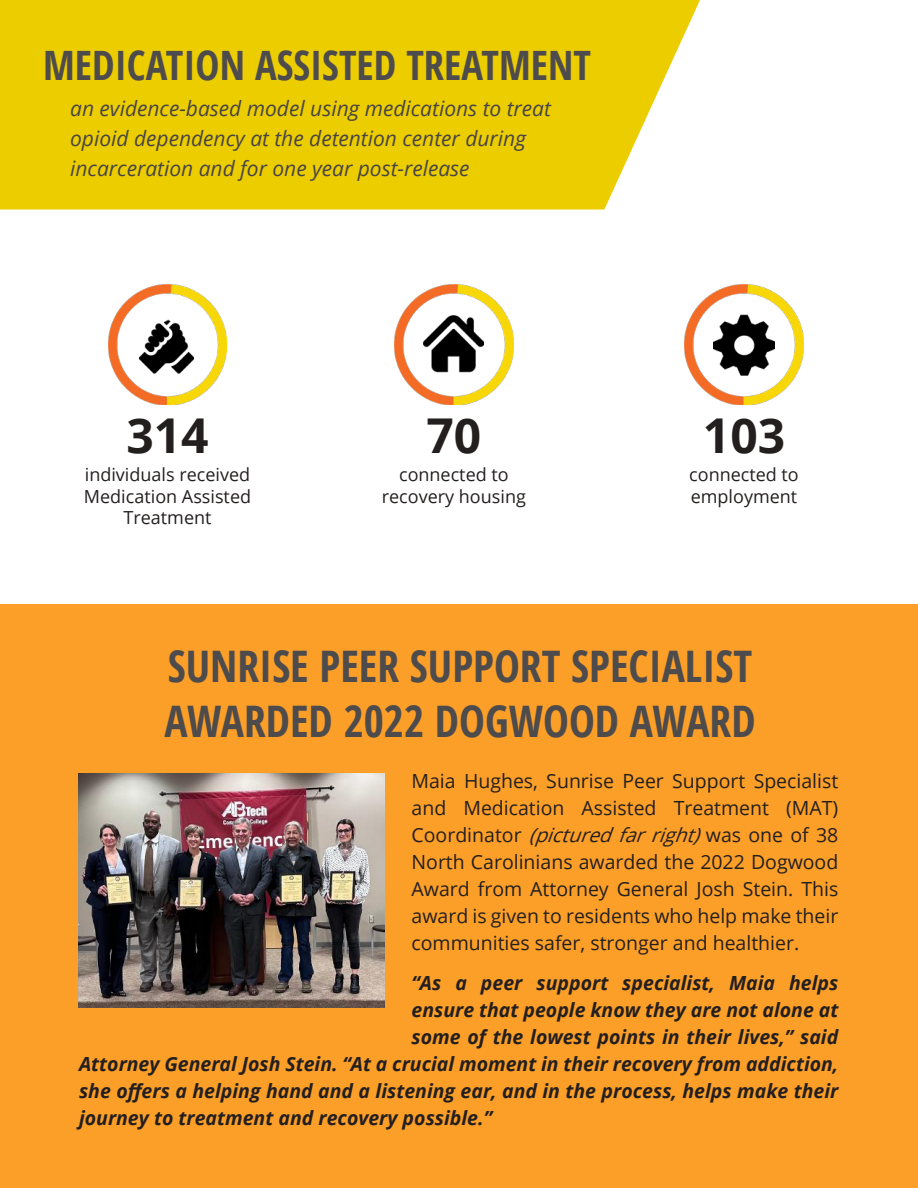
<style>
.page{position:relative;width:918px;height:1188px;background:#fff}
.page>*{position:absolute;margin:0;border:0;box-sizing:border-box;transform-origin:0 0}
.t1{font:700 48px "Open Sans";color:#241f1f}
.t2{font:700 condensed 43.5px/54.8px "Open Sans";color:#4e4b4c}
.t3{font:700 condensed 40.5px "Open Sans";color:#4e4b4c}
.t4{font:italic 21px/30px "Open Sans";color:#484445}
.t5{font:italic 700 19.5px "Open Sans";color:#241f1f}
.t6{font:19.5px/27px "Open Sans";color:#241f1f;text-align:justify}
.t7{font:18px/21.6px "Open Sans";color:#241f1f;text-align:center}
.s1{font-style:italic}
</style>
<div class="page">
<svg style="left:0;top:0;width:700px;height:210px;background:#edd011"></svg>
<img style="left:685px;top:285px;width:118px;height:120px">
<img style="left:108px;top:285px;width:119px;height:120px">
<img style="left:140px;top:319px;width:54px;height:54px">
<img style="left:395px;top:285px;width:118px;height:120px">
<img style="left:713px;top:314px;width:62px;height:61px">
<div style="left:0;top:605px;width:918px;height:583px;background:#fc9f28"></div>
<img style="left:78px;top:773px;width:307px;height:235px">
<h3 class="t3" style="left:43px;top:37px;width:549px">MEDICATION ASSISTED TREATMENT</h3>
<p class="t4" style="left:70px;top:93px;width:482px">an evidence-based model using medications to treat opioid dependency at the detention center during incarceration and for one year post-release</p>
<h1 class="t1" style="left:126px;top:401px;width:84px">314</h1>
<p class="t7" style="left:84px;top:463px;width:169px">individuals received<br>Medication Assisted<br>Treatment</p>
<h1 class="t1" style="left:427px;top:401px;width:56px">70</h1>
<p class="t7" style="left:382px;top:463px;width:146px">connected to recovery housing</p>
<h1 class="t1" style="left:703px;top:401px;width:84px">103</h1>
<p class="t7" style="left:689px;top:463px;width:111px;text-align:left">connected to employment</p>
<h2 class="t2" style="left:165px;top:638px;width:593px">SUNRISE PEER SUPPORT SPECIALIST<br>AWARDED 2022 DOGWOOD AWARD</h2>
<p class="t6" style="left:412px;top:767px;width:428px">Maia Hughes, Sunrise Peer Support Specialist and Medication Assisted Treatment (MAT)<br>Coordinator <span class="s1">(picturedfarright)</span>was one of 38<br>North Carolinians awarded the 2022 Dogwood Award from Attorney General Josh Stein. This award is given to residents who help make their communities safer, stronger and healthier.</p>
<p class="t5" style="left:412px;top:969px;width:428px">“As a peer support specialist, Maia helps</p>
<p class="t5" style="left:412px;top:996px;width:428px">ensure that people know they are not alone at</p>
<p class="t5" style="left:412px;top:1023px;width:428px">some of the lowest points in their lives,” said</p>
<p class="t5" style="left:79px;top:1050px;width:761px">Attorney General Josh Stein. “At a crucial moment in their recovery from addiction,</p>
<p class="t5" style="left:79px;top:1077px;width:761px">she offers a helping hand and a listening ear, and in the process, helps make their</p>
<p class="t5" style="left:79px;top:1104px;width:415px">journey to treatment and recovery possible.”</p>
</div>
